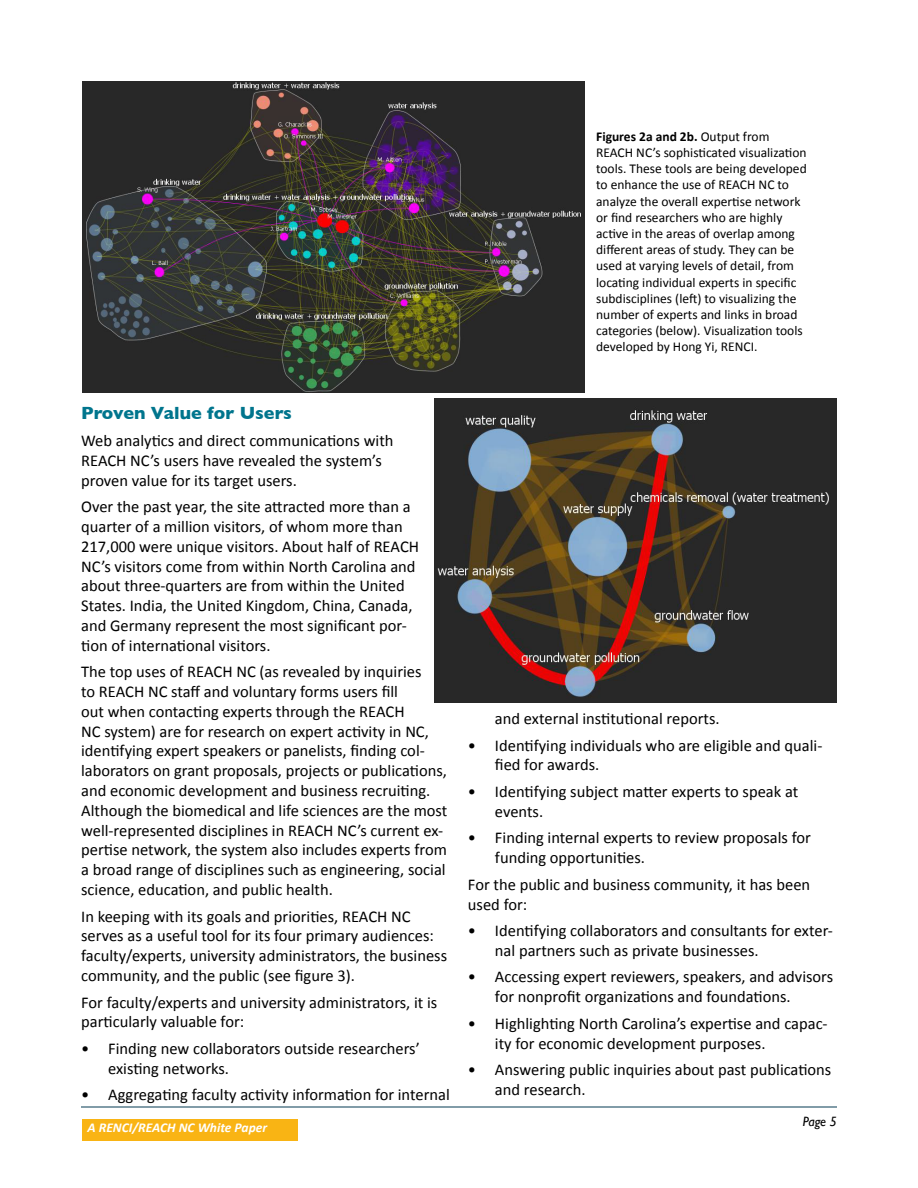
<style>
.page{position:relative;width:918px;height:1188px;background:#fff}
.page>*{position:absolute;margin:0;border:0;box-sizing:border-box;transform-origin:0 0}
.t1{font:700 18px "Gill Sans";color:#00758d}
.t2{font:16.5px/19.8px "Calibri";color:#000}
.t3{font:13.5px/16.2px "Calibri";color:#000}
.t4{font:italic 700 13.5px "Calibri";color:#fff}
.t5{font:italic 13.5px "Gill Sans";color:#000}
.s1{font-weight:700}
</style>
<div class="page">
<div style="left:82px;top:1119px;width:215px;height:21px;background:#f9b414"></div>
<hr style="left:81px;top:1107px;width:756px;height:1px;background:#053b53">
<img style="left:435px;top:399px;width:402px;height:304px">
<img style="left:82px;top:81px;width:503px;height:312px">
<p class="t3" style="left:596px;top:128px;width:212px"><span class="s1">Figures 2a and 2b.</span> Output from REACH NC’s sophisticated visualization tools. These tools are being developed to enhance the use of REACH NC to analyze the overall expertise network or find researchers who are highly active in the areas of overlap among different areas of study. They can be used at varying levels of detail, from locating individual experts in specific subdisciplines (left) to visualizing the number of experts and links in broad categories (below). Visualization tools developed by Hong Yi, RENCI.</p>
<p class="t1" style="left:81px;top:399px;width:212px">Proven Value for Users</p>
<p class="t2" style="left:81px;top:431px;width:314px">Web analytics and direct communications with<br>REACH NC’s users have revealed the system’s proven value for its target users.</p>
<p class="t2" style="left:81px;top:497px;width:339px">Over the past year, the site attracted more than a quarter of a million visitors, of whom more than 217,000 were unique visitors. About half of REACH NC’s visitors come from within North Carolina and about three-quarters are from within the United States. India, the United Kingdom, China, Canada, and Germany represent the most significant por&shy;tion of international visitors.</p>
<p class="t2" style="left:81px;top:662px;width:368px">The top uses of REACH NC (as revealed by inquiries<br>to REACH NC staff and voluntary forms users fill<br>out when contacting experts through the REACH<br>NC system) are for research on expert activity in NC, identifying expert speakers or panelists, finding col&shy;laborators on grant proposals, projects or publications, and economic development and business recruiting.<br>Although the biomedical and life sciences are the most well-represented disciplines in REACH NC’s current ex&shy;pertise network, the system also includes experts from a broad range of disciplines such as engineering, social science, education, and public health.</p>
<p class="t2" style="left:81px;top:906px;width:368px">In keeping with its goals and priorities, REACH NC serves as a useful tool for its four primary audiences: faculty/experts, university administrators, the business community, and the public (see figure 3).</p>
<p class="t2" style="left:81px;top:992px;width:358px">For faculty/experts and university administrators, it is particularly valuable for:</p>
<p class="t2" style="left:108px;top:1039px;width:313px;text-indent:-27px">• Finding new collaborators outside researchers’ existing networks.</p>
<p class="t2" style="left:81px;top:1085px;width:370px">• Aggregating faculty activity information for internal</p>
<p class="t4" style="left:88px;top:1119px;width:181px">A RENCI/REACH NC White Paper</p>
<p class="t2" style="left:495px;top:709px;width:226px">and external institutional reports.</p>
<p class="t2" style="left:495px;top:735px;width:329px;text-indent:-27px">• Identifying individuals who are eligible and quali&shy;fied for awards.</p>
<p class="t2" style="left:495px;top:782px;width:305px;text-indent:-27px">• Identifying subject matter experts to speak at events.</p>
<p class="t2" style="left:495px;top:828px;width:317px;text-indent:-27px">• Finding internal experts to review proposals for funding opportunities.</p>
<p class="t2" style="left:468px;top:874px;width:344px">For the public and business community, it has been used for:</p>
<p class="t2" style="left:495px;top:921px;width:340px;text-indent:-27px">• Identifying collaborators and consultants for exter&shy;nal partners such as private businesses.</p>
<p class="t2" style="left:495px;top:967px;width:340px;text-indent:-27px">• Accessing expert reviewers, speakers, and advisors for nonprofit organizations and foundations.</p>
<p class="t2" style="left:495px;top:1013px;width:334px;text-indent:-27px">• Highlighting North Carolina’s expertise and capac&shy;ity for economic development purposes.</p>
<p class="t2" style="left:495px;top:1060px;width:338px;text-indent:-27px">• Answering public inquiries about past publications and research.</p>
<p class="t5" style="left:803px;top:1114px;width:36px">Page 5</p>
</div>
